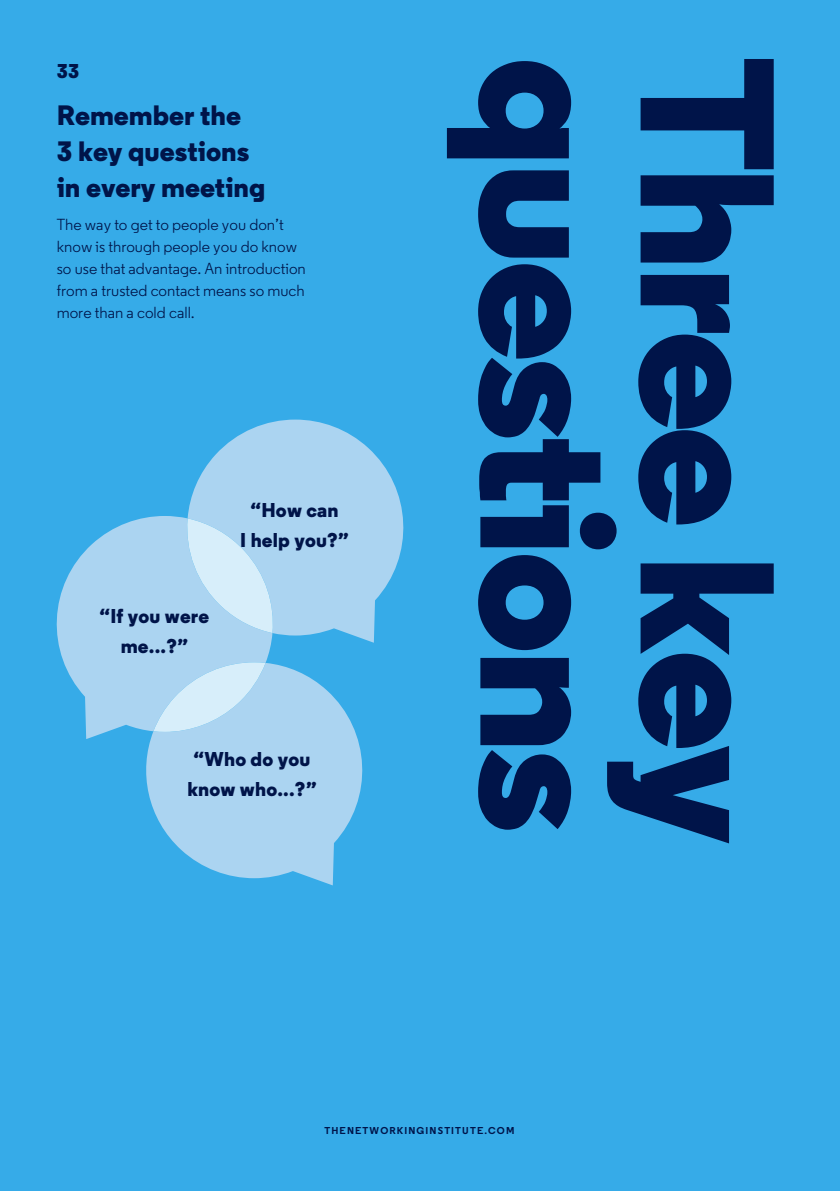
<style>
.page{position:relative;width:840px;height:1191px;background:#fff}
.page>*{position:absolute;margin:0;border:0;box-sizing:border-box;transform-origin:0 0}
.t1{font:800 190px "Regular";letter-spacing:-.03em;color:#001449}
.H3___White{font:800 28px/36px "Regular";color:#001449}
.Number___White{font:800 20px/30px "Regular";letter-spacing:.01em;color:#001449;text-align:center}
.Body___White{font:16px/22px "Regular";color:#001449}
.t2{font:700 10px "Regular";letter-spacing:.115em;color:#00144a}
</style>
<div class="page">
<div style="left:0;top:0;width:839px;height:1191px;background:#36abe8"></div>
<svg style="left:187px;top:419px;width:217px;height:224px;fill:#abd4f1"></svg>
<svg style="left:146px;top:663px;width:217px;height:222px;fill:#abd4f1"></svg>
<svg style="left:56px;top:516px;width:216px;height:223px;fill:#abd4f1"></svg>
<svg style="left:185px;top:518px;width:90px;height:115px;background:#c0e0f5"></svg>
<svg style="left:153px;top:662px;width:112px;height:70px;background:#c0e0f5"></svg>
<p class="Number___White" style="left:57px;top:56px;width:24px">33</p>
<p class="H3___White" style="left:57px;top:98px;width:210px">Remember the<br>3 key questions in every meeting</p>
<p class="Body___White" style="left:57px;top:214px;width:250px">The way to get to people you don’t know is through people you do know so use that advantage. An introduction from a trusted contact means so much more than a cold call.</p>
<p class="Number___White" style="left:99px;top:601px;width:111px">“If you were me...?”</p>
<p class="Number___White" style="left:240px;top:495px;width:110px">“How can<br>I help you?”</p>
<p class="Number___White" style="left:187px;top:744px;width:131px">“Who do you know who...?”</p>
<p class="t1" style="left:828px;top:57px;width:789px;rotate:90deg">Three key</p>
<p class="t1" style="left:668px;top:57px;width:778px;rotate:90deg">questions</p>
<p class="t2" style="left:324px;top:1124px;width:191px">THENETWORKINGINSTITUTE.COM</p>
<p class="t2" style="left:413px;top:1124px;width:13px">11</p>
</div>
